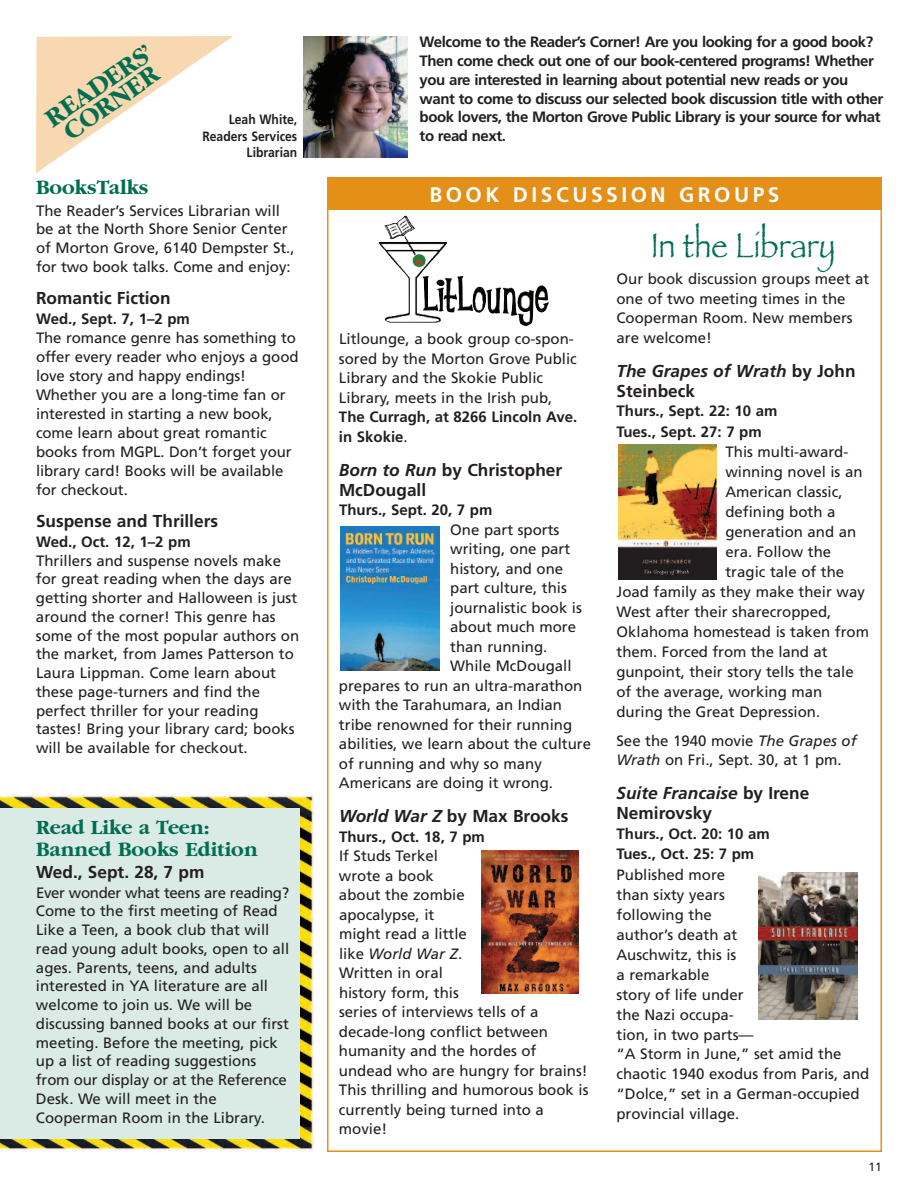
<style>
.page{position:relative;width:918px;height:1188px;background:#fff}
.page>*{position:absolute;margin:0;border:0;box-sizing:border-box;transform-origin:0 0}
.t1{font:36px "Papyrus";color:#006e51;scale:.85 1}
.t2{font:700 27px/21px "Garamond";color:#006e51}
.t3{font:700 21px/22.5px "Garamond";color:#006e51}
.t4{font:700 21px "Frutiger";letter-spacing:.165em;color:#fff}
.t5{font:700 17.25px/20.2px "Frutiger";color:#231f20}
.t6{font:italic 700 17.25px/20.2px "Frutiger";color:#231f20}
.t7{font:15px/18.8px "Frutiger";color:#231f20}
.t8{font:700 15px/18.8px "Frutiger";letter-spacing:-.03em;color:#231f20}
.t9{font:700 15px/20.2px "Frutiger";color:#231f20}
.t10{font:700 13.5px/16.5px "Frutiger";color:#231f20;text-align:right;scale:.9 1}
.t11{font:12px "Frutiger";color:#231f20}
.s1{font-weight:400}
.s2{font-style:italic}
.s3{font-style:normal}
</style>
<div class="page">
<img style="left:340px;top:527px;width:100px;height:143px">
<img style="left:482px;top:850px;width:96px;height:144px">
<div style="left:327px;top:178px;width:555px;height:32px;background:#e38f18"></div>
<img style="left:618px;top:445px;width:98px;height:135px">
<img style="left:758px;top:872px;width:100px;height:148px">
<svg style="left:36px;top:36px;width:197px;height:137px"></svg>
<img style="left:304px;top:36px;width:103px;height:122px">
<img style="left:0;top:795px;width:314px;height:357px">
<div style="left:0;top:808px;width:300px;height:331px;background:#daeae5"></div>
<img style="left:379px;top:215px;width:169px;height:111px">
<h2 class="t2" style="left:42px;top:112px;width:126px;rotate:-35deg">READERS’<br>CORNER</h2>
<p class="t10" style="left:202px;top:112px;width:107px">Leah White,<br>Readers Services<br>Librarian</p>
<h3 class="t3" style="left:36px;top:175px;width:114px">BooksTalks</h3>
<p class="t7" style="left:36px;top:202px;width:260px">The Reader’s Services Librarian will be at the North Shore Senior Center of Morton Grove, 6140 Dempster St., for two book talks. Come and enjoy:</p>
<p class="t5" style="left:36px;top:289px;width:136px">Romantic Fiction</p>
<p class="t9" style="left:36px;top:310px;width:155px">Wed., Sept. 7, 1–2 pm</p>
<p class="t7" style="left:36px;top:329px;width:264px">The romance genre has something to offer every reader who enjoys a good love story and happy endings!<br>Whether you are a long-time fan or interested in starting a new book, come learn about great romantic books from MGPL. Don’t forget your library card! Books will be available for checkout.</p>
<p class="t5" style="left:36px;top:513px;width:184px">Suspense and Thrillers</p>
<p class="t9" style="left:36px;top:533px;width:156px">Wed., Oct. 12, 1–2 pm</p>
<p class="t7" style="left:36px;top:552px;width:265px">Thrillers and suspense novels make for great reading when the days are getting shorter and Halloween is just around the corner! This genre has some of the most popular authors on the market, from James Patterson to Laura Lippman. Come learn about these page-turners and find the perfect thriller for your reading tastes! Bring your library card; books will be available for checkout.</p>
<h3 class="t3" style="left:36px;top:815px;width:223px">Read Like a Teen:<br>Banned Books Edition</h3>
<p class="t5" style="left:36px;top:863px;width:170px">Wed., Sept. 28, 7 pm</p>
<p class="t7" style="left:36px;top:884px;width:255px">Ever wonder what teens are reading?<br>Come to the first meeting of Read<br>Like a Teen, a book club that will read young adult books, open to all ages. Parents, teens, and adults interested in YA literature are all welcome to join us. We will be discussing banned books at our first meeting. Before the meeting, pick up a list of reading suggestions from our display or at the Reference<br>Desk. We will meet in the<br>Cooperman Room in the Library.</p>
<p class="t8" style="left:420px;top:34px;width:465px">Welcome to the Reader’s Corner! Are you looking for a good book?<br>Then come check out one of our book-centered programs! Whether you are interested in learning about potential new reads or you want to come to discuss our selected book discussion title with other book lovers, the Morton Grove Public Library is your source for what to read next.</p>
<h3 class="t4" style="left:429px;top:186px;width:352px">BOOK DISCUSSION GROUPS</h3>
<p class="t7" style="left:339px;top:330px;width:239px;line-height:19.5px">Litlounge, a book group co-spon&shy;sored by the Morton Grove Public<br>Library and the Skokie Public<br>Library, meets in the Irish pub,</p>
<p class="t9" style="left:339px;top:408px;width:240px;line-height:19.5px">The Curragh, at 8266 Lincoln Ave. in Skokie<span class="s1">.</span></p>
<p class="t5" style="left:339px;top:461px;width:225px"><span class="s2">Born to Run</span> by Christopher<br>McDougall</p>
<p class="t9" style="left:339px;top:501px;width:155px">Thurs., Sept. 20, 7 pm</p>
<p class="t7" style="left:450px;top:521px;width:111px">One part sports</p>
<p class="t7" style="left:450px;top:541px;width:121px">writing, one part</p>
<p class="t7" style="left:450px;top:560px;width:115px">history, and one</p>
<p class="t7" style="left:450px;top:580px;width:118px">part culture, this</p>
<p class="t7" style="left:450px;top:599px;width:133px">journalistic book is</p>
<p class="t7" style="left:450px;top:619px;width:127px">about much more</p>
<p class="t7" style="left:450px;top:638px;width:99px">than running.</p>
<p class="t7" style="left:450px;top:658px;width:123px">While McDougall</p>
<p class="t7" style="left:339px;top:677px;width:245px">prepares to run an ultra-marathon</p>
<p class="t7" style="left:339px;top:697px;width:225px">with the Tarahumara, an Indian</p>
<p class="t7" style="left:339px;top:716px;width:235px">tribe renowned for their running</p>
<p class="t7" style="left:339px;top:736px;width:254px">abilities, we learn about the culture</p>
<p class="t7" style="left:339px;top:755px;width:204px">of running and why so many</p>
<p class="t7" style="left:339px;top:775px;width:216px">Americans are doing it wrong.</p>
<p class="t5" style="left:339px;top:807px;width:231px"><span class="s2">World War Z</span> by Max Brooks</p>
<p class="t9" style="left:339px;top:827px;width:147px">Thurs., Oct. 18, 7 pm</p>
<p class="t7" style="left:339px;top:847px;width:251px;line-height:19.5px">If Studs Terkel<br>wrote a book<br>about the zombie<br>apocalypse, it<br>might read a little<br>like <span class="s2">World War Z</span>.<br>Written in oral<br>history form, this<br>series of interviews tells of a decade-long conflict between humanity and the hordes of undead who are hungry for brains!<br>This thrilling and humorous book is currently being turned into a movie!</p>
<h1 class="t1" style="left:651px;top:224px;width:218px">In the Library</h1>
<p class="t7" style="left:616px;top:270px;width:254px;line-height:19.5px">Our book discussion groups meet at one of two meeting times in the<br>Cooperman Room. New members are welcome!</p>
<p class="t6" style="left:616px;top:362px;width:241px">The Grapes of Wrath <span class="s3">by John<br>Steinbeck</span></p>
<p class="t9" style="left:616px;top:402px;width:162px">Thurs., Sept. 22: 10 am<br>Tues., Sept. 27: 7 pm</p>
<p class="t7" style="left:725px;top:444px;width:124px">This multi-award-</p>
<p class="t7" style="left:725px;top:464px;width:139px">winning novel is an</p>
<p class="t7" style="left:725px;top:484px;width:119px">American classic,</p>
<p class="t7" style="left:725px;top:504px;width:111px">defining both a</p>
<p class="t7" style="left:725px;top:524px;width:132px">generation and an</p>
<p class="t7" style="left:725px;top:544px;width:107px">era. Follow the</p>
<p class="t7" style="left:725px;top:563px;width:120px">tragic tale of the</p>
<p class="t7" style="left:616px;top:583px;width:250px">Joad family as they make their way</p>
<p class="t7" style="left:616px;top:603px;width:216px">West after their sharecropped,</p>
<p class="t7" style="left:616px;top:623px;width:254px">Oklahoma homestead is taken from</p>
<p class="t7" style="left:616px;top:643px;width:213px">them. Forced from the land at</p>
<p class="t7" style="left:616px;top:663px;width:239px">gunpoint, their story tells the tale</p>
<p class="t7" style="left:616px;top:683px;width:207px">of the average, working man</p>
<p class="t7" style="left:616px;top:703px;width:205px">during the Great Depression.</p>
<p class="t7" style="left:616px;top:731px;width:242px;line-height:20px">See the 1940 movie <span class="s2">The Grapes of<br>Wrath</span> on Fri., Sept. 30, at 1 pm.</p>
<p class="t5" style="left:616px;top:784px;width:194px"><span class="s2">Suite Francaise</span> by Irene<br>Nemirovsky</p>
<p class="t9" style="left:616px;top:825px;width:155px">Thurs., Oct. 20: 10 am<br>Tues., Oct. 25: 7 pm</p>
<p class="t7" style="left:616px;top:866px;width:254px;line-height:20px">Published more<br>than sixty years<br>following the<br>author’s death at<br>Auschwitz, this is<br>a remarkable<br>story of life under<br>the Nazi occupa-<br>tion, in two parts—<br>“A Storm in June,” set amid the chaotic 1940 exodus from Paris, and “Dolce,” set in a German-occupied provincial village.</p>
<p class="t11" style="left:869px;top:1162px;width:15px">11</p>
</div>
